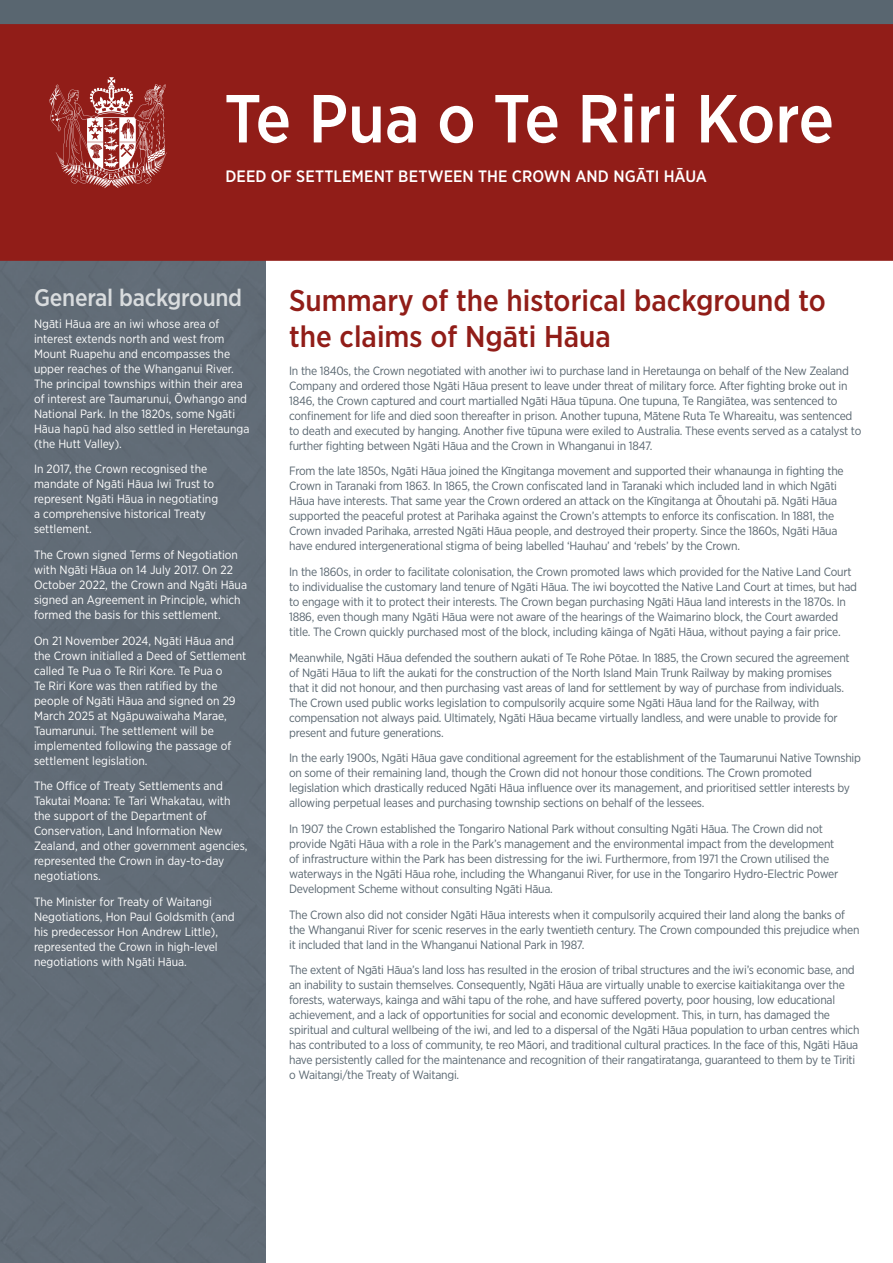
<style>
.page{position:relative;width:893px;height:1263px;background:#fff}
.page>*{position:absolute;margin:0;border:0;box-sizing:border-box;transform-origin:0 0}
.t1{font:500 67.8px "Gotham Narrow";color:#fff}
.t2{font:500 30px/36px "Gotham Narrow";color:#911d18}
.t3{font:500 24px "Gotham Narrow";letter-spacing:-.01em;color:#d9dcde}
.t4{font:500 16.5px "Gotham Narrow";letter-spacing:.005em;color:#fff}
.t5{font:12px/15px "Gotham Narrow";letter-spacing:-.02em;color:#596670}
.t6{font:12px/15px "Gotham Narrow";color:#fff}
</style>
<div class="page">
<div style="left:0;top:0;width:893px;height:24px;background:#596670"></div>
<div style="left:0;top:261px;width:265px;height:1002px;background:#616c76"></div>
<div style="left:0;top:24px;width:893px;height:237px;background:#911d18"></div>
<svg style="left:50px;top:77px;width:118px;height:111px;background:#ab534f"></svg>
<h1 class="t1" style="left:224px;top:76px;width:611px">Te Pua o Te Riri Kore</h1>
<h3 class="t4" style="left:225px;top:166px;width:483px">DEED OF SETTLEMENT BETWEEN THE CROWN AND NGĀTI HĀUA</h3>
<h3 class="t3" style="left:34px;top:283px;width:210px">General background</h3>
<p class="t6" style="left:34px;top:316px;width:217px">Ngāti Hāua are an iwi whose area of interest extends north and west from Mount Ruapehu and encompasses the upper reaches of the Whanganui River.<br>The principal townships within their area of interest are Taumarunui, Ōwhango and National Park. In the 1820s, some Ngāti Hāua hapū had also settled in Heretaunga (the Hutt Valley).</p>
<p class="t6" style="left:34px;top:461px;width:186px">In 2017, the Crown recognised the mandate of Ngāti Hāua Iwi Trust to represent Ngāti Hāua in negotiating a comprehensive historical Treaty settlement.</p>
<p class="t6" style="left:34px;top:547px;width:215px">The Crown signed Terms of Negotiation with Ngāti Hāua on 14 July 2017. On 22<br>October 2022, the Crown and Ngāti Hāua signed an Agreement in Principle, which formed the basis for this settlement.</p>
<p class="t6" style="left:34px;top:633px;width:214px">On 21 November 2024, Ngāti Hāua and the Crown initialled a Deed of Settlement called Te Pua o Te Riri Kore. Te Pua o<br>Te Riri Kore was then ratified by the people of Ngāti Hāua and signed on 29<br>March 2025 at Ngāpuwaiwaha Marae, Taumarunui. The settlement will be implemented following the passage of settlement legislation.</p>
<p class="t6" style="left:34px;top:778px;width:215px">The Office of Treaty Settlements and Takutai Moana: Te Tari Whakatau, with the support of the Department of Conservation, Land Information New Zealand, and other government agencies, represented the Crown in day-to-day negotiations.</p>
<p class="t6" style="left:34px;top:894px;width:202px">The Minister for Treaty of Waitangi Negotiations, Hon Paul Goldsmith (and his predecessor Hon Andrew Little), represented the Crown in high-level negotiations with Ngāti Hāua.</p>
<h2 class="t2" style="left:289px;top:282px;width:538px">Summary of the historical background to the claims of Ngāti Hāua</h2>
<p class="t5" style="left:289px;top:363px;width:574px">In the 1840s, the Crown negotiated with another iwi to purchase land in Heretaunga on behalf of the New Zealand Company and ordered those Ngāti Hāua present to leave under threat of military force. After fighting broke out in 1846, the Crown captured and court martialled Ngāti Hāua tūpuna. One tupuna, Te Rangiātea, was sentenced to confinement for life and died soon thereafter in prison. Another tupuna, Mātene Ruta Te Whareaitu, was sentenced to death and executed by hanging. Another five tūpuna were exiled to Australia. These events served as a catalyst to further fighting between Ngāti Hāua and the Crown in Whanganui in 1847.</p>
<p class="t5" style="left:289px;top:463px;width:556px">From the late 1850s, Ngāti Hāua joined the Kīngitanga movement and supported their whanaunga in fighting the Crown in Taranaki from 1863. In 1865, the Crown confiscated land in Taranaki which included land in which Ngāti Hāua have interests. That same year the Crown ordered an attack on the Kīngitanga at Ōhoutahi pā. Ngāti Hāua supported the peaceful protest at Parihaka against the Crown’s attempts to enforce its confiscation. In 1881, the Crown invaded Parihaka, arrested Ngāti Hāua people, and destroyed their property. Since the 1860s, Ngāti Hāua have endured intergenerational stigma of being labelled ‘Hauhau’ and ‘rebels’ by the Crown.</p>
<p class="t5" style="left:289px;top:564px;width:569px">In the 1860s, in order to facilitate colonisation, the Crown promoted laws which provided for the Native Land Court to individualise the customary land tenure of Ngāti Hāua. The iwi boycotted the Native Land Court at times, but had to engage with it to protect their interests. The Crown began purchasing Ngāti Hāua land interests in the 1870s. In 1886, even though many Ngāti Hāua were not aware of the hearings of the Waimarino block, the Court awarded title. The Crown quickly purchased most of the block, including kāinga of Ngāti Hāua, without paying a fair price.</p>
<p class="t5" style="left:289px;top:650px;width:562px">Meanwhile, Ngāti Hāua defended the southern aukati of Te Rohe Pōtae. In 1885, the Crown secured the agreement of Ngāti Hāua to lift the aukati for the construction of the North Island Main Trunk Railway by making promises that it did not honour, and then purchasing vast areas of land for settlement by way of purchase from individuals.<br>The Crown used public works legislation to compulsorily acquire some Ngāti Hāua land for the Railway, with compensation not always paid. Ultimately, Ngāti Hāua became virtually landless, and were unable to provide for present and future generations.</p>
<p class="t5" style="left:289px;top:750px;width:573px">In the early 1900s, Ngāti Hāua gave conditional agreement for the establishment of the Taumarunui Native Township on some of their remaining land, though the Crown did not honour those conditions. The Crown promoted legislation which drastically reduced Ngāti Hāua influence over its management, and prioritised settler interests by allowing perpetual leases and purchasing township sections on behalf of the lessees.</p>
<p class="t5" style="left:289px;top:821px;width:551px">In 1907 the Crown established the Tongariro National Park without consulting Ngāti Hāua. The Crown did not provide Ngāti Hāua with a role in the Park’s management and the environmental impact from the development of infrastructure within the Park has been distressing for the iwi. Furthermore, from 1971 the Crown utilised the waterways in the Ngāti Hāua rohe, including the Whanganui River, for use in the Tongariro Hydro-Electric Power Development Scheme without consulting Ngāti Hāua.</p>
<p class="t5" style="left:289px;top:907px;width:572px">The Crown also did not consider Ngāti Hāua interests when it compulsorily acquired their land along the banks of the Whanganui River for scenic reserves in the early twentieth century. The Crown compounded this prejudice when it included that land in the Whanganui National Park in 1987.</p>
<p class="t5" style="left:289px;top:962px;width:572px">The extent of Ngāti Hāua’s land loss has resulted in the erosion of tribal structures and the iwi’s economic base, and an inability to sustain themselves. Consequently, Ngāti Hāua are virtually unable to exercise kaitiakitanga over the forests, waterways, kainga and wāhi tapu of the rohe, and have suffered poverty, poor housing, low educational achievement, and a lack of opportunities for social and economic development. This, in turn, has damaged the spiritual and cultural wellbeing of the iwi, and led to a dispersal of the Ngāti Hāua population to urban centres which has contributed to a loss of community, te reo Māori, and traditional cultural practices. In the face of this, Ngāti Hāua have persistently called for the maintenance and recognition of their rangatiratanga, guaranteed to them by te Tiriti o Waitangi/the Treaty of Waitangi.</p>
</div>
